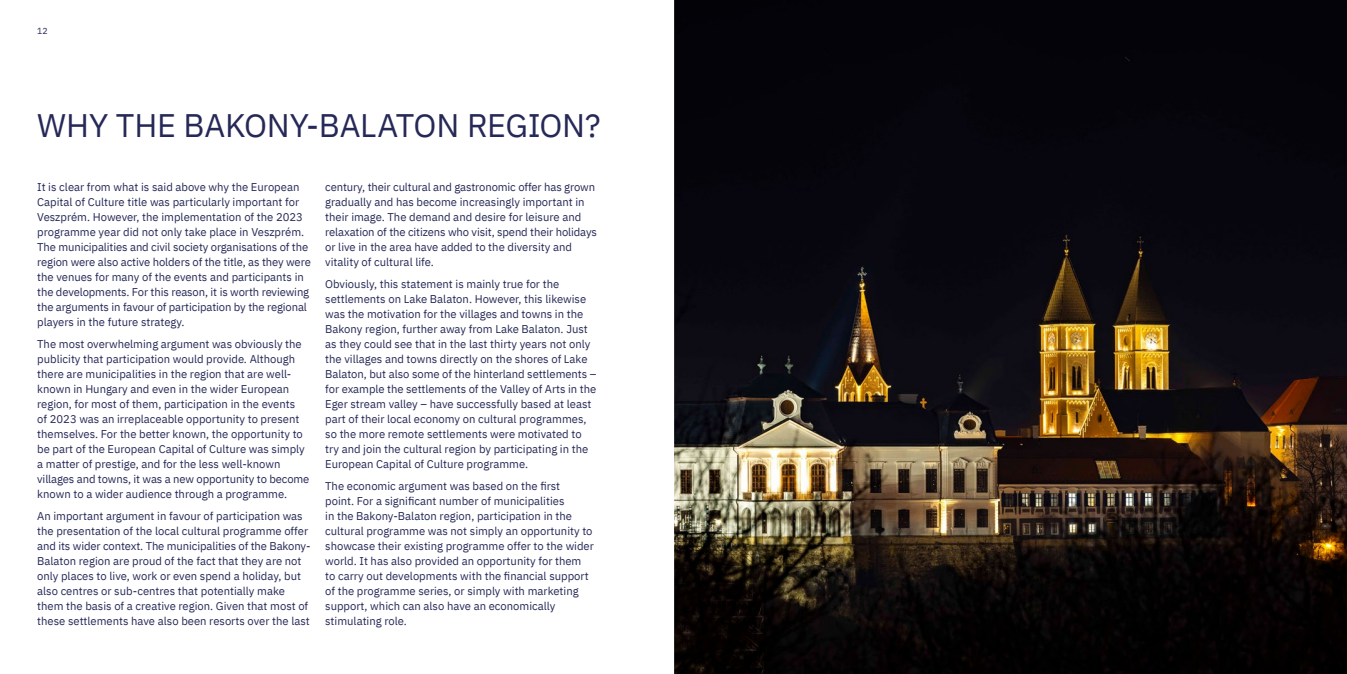
<style>
.page{position:relative;width:1347px;height:674px;background:#fff}
.page>*{position:absolute;margin:0;border:0;box-sizing:border-box;transform-origin:0 0}
.t1{font:32.5px "IBM Plex Sans";letter-spacing:-.01em;color:#262957}
.t2{font:11.25px/15px "IBM Plex Sans";color:#262957}
.t3{font:8.75px "IBM Plex Sans";color:#262957}
</style>
<div class="page">
<img style="left:674px;top:0;width:672px;height:673px">
<p class="t3" style="left:37px;top:24px;width:12px">12</p>
<h1 class="t1" style="left:37px;top:101px;width:565px">WHY THE BAKONY-BALATON REGION?</h1>
<p class="t2" style="left:37px;top:178px;width:275px">It is clear from what is said above why the European Capital of Culture title was particularly important for Veszprém. However, the implementation of the 2023 programme year did not only take place in Veszprém.<br>The municipalities and civil society organisations of the region were also active holders of the title, as they were the venues for many of the events and participants in the developments. For this reason, it is worth reviewing the arguments in favour of participation by the regional players in the future strategy.</p>
<p class="t2" style="left:37px;top:335px;width:274px">The most overwhelming argument was obviously the publicity that participation would provide. Although there are municipalities in the region that are well&shy;known in Hungary and even in the wider European region, for most of them, participation in the events<br>of 2023 was an irreplaceable opportunity to present themselves. For the better known, the opportunity to be part of the European Capital of Culture was simply a matter of prestige, and for the less well-known villages and towns, it was a new opportunity to become known to a wider audience through a programme.</p>
<p class="t2" style="left:37px;top:507px;width:275px">An important argument in favour of participation was the presentation of the local cultural programme offer and its wider context. The municipalities of the Bakony-Balaton region are proud of the fact that they are not only places to live, work or even spend a holiday, but also centres or sub-centres that potentially make them the basis of a creative region. Given that most of these settlements have also been resorts over the last</p>
<p class="t2" style="left:325px;top:178px;width:273px">century, their cultural and gastronomic offer has grown gradually and has become increasingly important in their image. The demand and desire for leisure and relaxation of the citizens who visit, spend their holidays or live in the area have added to the diversity and vitality of cultural life.</p>
<p class="t2" style="left:325px;top:275px;width:273px">Obviously, this statement is mainly true for the settlements on Lake Balaton. However, this likewise was the motivation for the villages and towns in the Bakony region, further away from Lake Balaton. Just as they could see that in the last thirty years not only the villages and towns directly on the shores of Lake Balaton, but also some of the hinterland settlements – for example the settlements of the Valley of Arts in the Eger stream valley – have successfully based at least part of their local economy on cultural programmes, so the more remote settlements were motivated to try and join the cultural region by participating in the European Capital of Culture programme.</p>
<p class="t2" style="left:325px;top:477px;width:270px">The economic argument was based on the first<br>point. For a significant number of municipalities<br>in the Bakony-Balaton region, participation in the cultural programme was not simply an opportunity to showcase their existing programme offer to the wider world. It has also provided an opportunity for them to carry out developments with the financial support of the programme series, or simply with marketing support, which can also have an economically stimulating role.</p>
</div>
